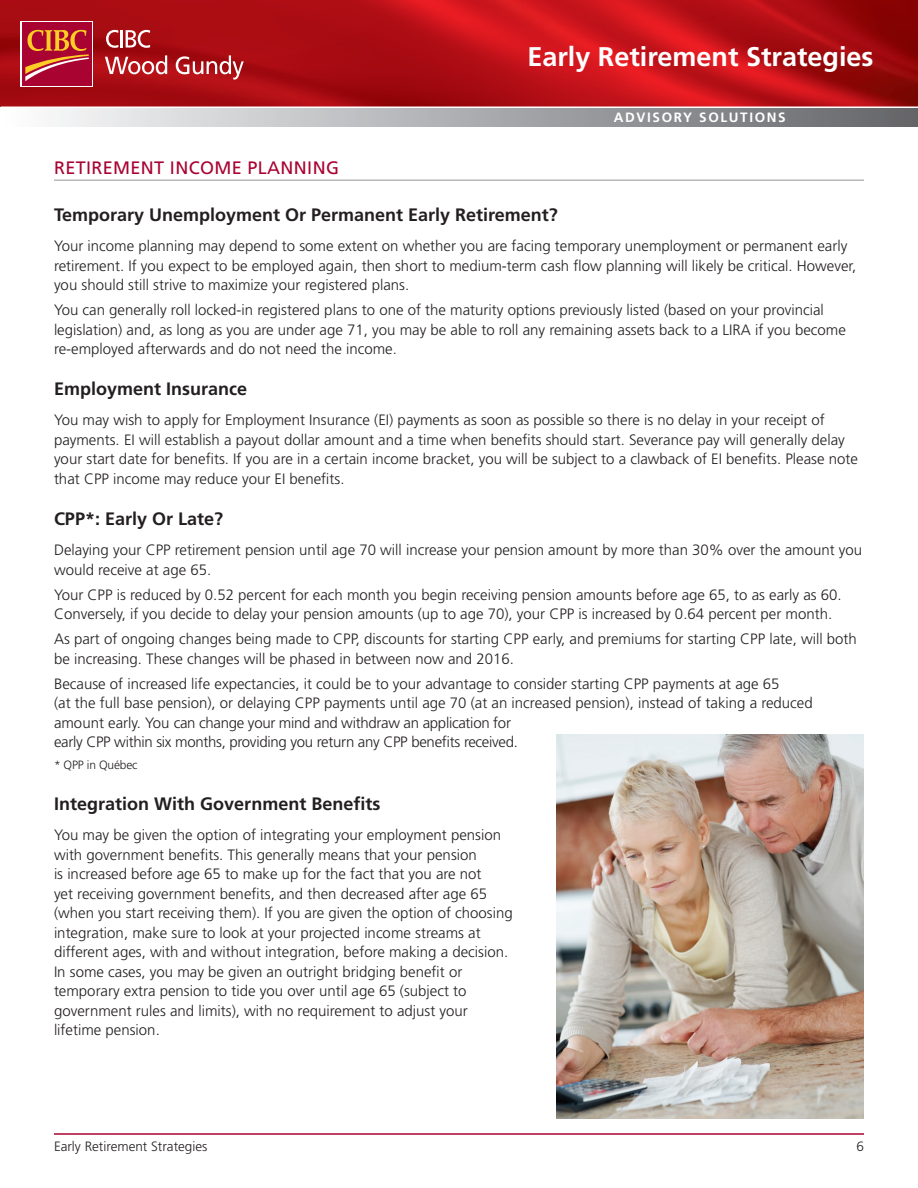
<style>
.page{position:relative;width:918px;height:1188px;background:#fff}
.page>*{position:absolute;margin:0;border:0;box-sizing:border-box;transform-origin:0 0}
.t1{font:700 27px "Frutiger LT Std";color:#fff}
.t2{font:700 18px "Frutiger LT Std";color:#231f20}
.t3{font:18px "Frutiger LT Std";letter-spacing:.02em;color:#a90332}
.t4{font:300 15px/19.5px "Frutiger LT Std";color:#231f20}
.t5{font:300 13.5px "Frutiger LT Std";color:#231f20}
.t6{font:700 13.5px "Frutiger LT Std";letter-spacing:.12em;color:#fff}
.t7{font:300 12px "Frutiger LT Std";letter-spacing:-.015em;color:#231f20}
</style>
<div class="page">
<img style="left:0;top:0;width:918px;height:107px">
<div style="left:21px;top:21px;width:72px;height:66px;background:#a90332"></div>
<svg style="left:25px;top:30px;width:64px;height:51px"></svg>
<svg style="left:106px;top:30px;width:44px;height:18px"></svg>
<svg style="left:105px;top:55px;width:62px;height:19px"></svg>
<svg style="left:176px;top:55px;width:68px;height:25px"></svg>
<div style="left:1px;top:108px;width:917px;height:18px;background:linear-gradient(to right,#fbfcfd,#626367)"></div>
<hr style="left:1px;top:106px;width:917px;height:2px;background:#fff">
<hr style="left:54px;top:1133px;width:810px;height:2px;background:#a90332">
<hr style="left:54px;top:180px;width:810px;height:1px;background:#939598">
<img style="left:557px;top:734px;width:307px;height:384px">
<h1 class="t1" style="left:527px;top:41px;width:348px">Early Retirement Strategies</h1>
<p class="t6" style="left:614px;top:109px;width:172px">advisory Solutions</p>
<p class="t3" style="left:54px;top:158px;width:287px">RETIREMENT I NCOME PLANNING</p>
<p class="t2" style="left:54px;top:204px;width:505px">Temporary Unemployment Or Permanent Early Retirement?</p>
<p class="t4" style="left:54px;top:236px;width:804px">Your income planning may depend to some extent on whether you are facing temporary unemployment or permanent early retirement. If you expect to be employed again, then short to medium-term cash flow planning will likely be critical. However, you should still strive to maximize your registered plans.</p>
<p class="t4" style="left:54px;top:300px;width:793px">You can generally roll locked-in registered plans to one of the maturity options previously listed (based on your provincial legislation) and, as long as you are under age 71, you may be able to roll any remaining assets back to a LIRA if you become re-employed afterwards and do not need the income.</p>
<p class="t2" style="left:54px;top:378px;width:195px">Employment Insurance</p>
<p class="t4" style="left:54px;top:411px;width:805px">You may wish to apply for Employment Insurance (EI) payments as soon as possible so there is no delay in your receipt of payments. EI will establish a payout dollar amount and a time when benefits should start. Severance pay will generally delay your start date for benefits. If you are in a certain income bracket, you will be subject to a clawback of EI benefits. Please note that CPP income may reduce your EI benefits.</p>
<p class="t2" style="left:54px;top:508px;width:171px">CPP*: Early Or Late?</p>
<p class="t4" style="left:54px;top:541px;width:810px">Delaying your CPP retirement pension until age 70 will increase your pension amount by more than 30% over the amount you would receive at age 65.</p>
<p class="t4" style="left:54px;top:585px;width:789px">Your CPP is reduced by 0.52 percent for each month you begin receiving pension amounts before age 65, to as early as 60.<br>Conversely, if you decide to delay your pension amounts (up to age 70), your CPP is increased by 0.64 percent per month.</p>
<p class="t4" style="left:54px;top:629px;width:804px">As part of ongoing changes being made to CPP, discounts for starting CPP early, and premiums for starting CPP late, will both be increasing. These changes will be phased in between now and 2016.</p>
<p class="t4" style="left:54px;top:674px;width:760px">Because of increased life expectancies, it could be to your advantage to consider starting CPP payments at age 65<br>(at the full base pension), or delaying CPP payments until age 70 (at an increased pension), instead of taking a reduced amount early. You can change your mind and withdraw an application for<br>early CPP within six months, providing you return any CPP benefits received.</p>
<p class="t7" style="left:54px;top:758px;width:85px">* QPP in Québec</p>
<p class="t2" style="left:54px;top:793px;width:328px">Integration With Government Benefits</p>
<p class="t4" style="left:54px;top:826px;width:460px">You may be given the option of integrating your employment pension with government benefits. This generally means that your pension<br>is increased before age 65 to make up for the fact that you are not<br>yet receiving government benefits, and then decreased after age 65 (when you start receiving them). If you are given the option of choosing integration, make sure to look at your projected income streams at different ages, with and without integration, before making a decision.<br>In some cases, you may be given an outright bridging benefit or temporary extra pension to tide you over until age 65 (subject to government rules and limits), with no requirement to adjust your lifetime pension.</p>
<p class="t5" style="left:54px;top:1139px;width:155px">Early Retirement Strategies</p>
<p class="t5" style="left:856px;top:1139px;width:9px">6</p>
</div>
